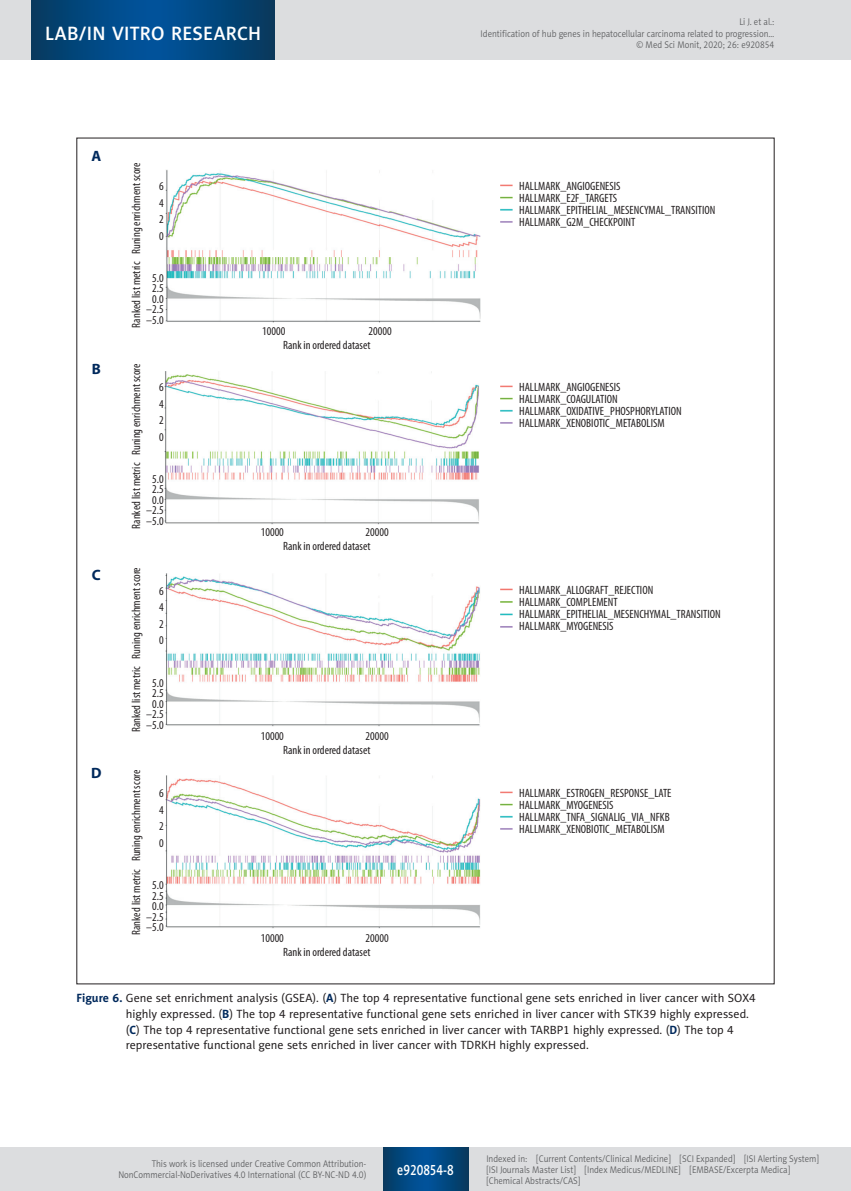
<style>
.page{position:relative;width:851px;height:1191px;background:#fff}
.page>*{position:absolute;margin:0;border:0;box-sizing:border-box;transform-origin:0 0}
.t1{font:19.5px "Naomi Sans EFN Medium";letter-spacing:.015em;color:#fff}
.t2{font:15px "Naomi Sans EFN Medium";color:#fff;scale:.8 1}
.t3{font:700 15px "Myriad Pro";color:#00295c}
.t4{font:condensed 12px/10.5px "Myriad Pro";color:#231f20}
.MSM_Rycina_tytul{font:12px/15.8px "Naomi Sans EFN";color:#231f20}
.t5{font:9.75px/11.2px "Naomi Sans EFN Light";color:#57585a;text-align:right;scale:.9 1}
.s1{font-weight:700;color:#00295c}
</style>
<div class="page">
<img style="left:165px;top:169px;width:315px;height:153px">
<img style="left:164px;top:371px;width:315px;height:153px">
<img style="left:165px;top:573px;width:315px;height:153px">
<img style="left:165px;top:775px;width:315px;height:154px">
<img style="left:500px;top:184px;width:12px;height:39px">
<img style="left:500px;top:385px;width:12px;height:39px">
<img style="left:500px;top:589px;width:12px;height:39px">
<img style="left:500px;top:791px;width:12px;height:39px">
<div style="left:0;top:1148px;width:850px;height:43px;background:#dcdddf"></div>
<svg style="left:383px;top:1147px;width:85px;height:43px;background:#02477e"></svg>
<div style="left:0;top:0;width:850px;height:60px;background:#dcdddf"></div>
<hr style="left:850px;top:0;width:1px;height:60px;background:#dcdddf">
<svg style="left:32px;top:0;width:242px;height:60px;background:#02477f"></svg>
<h1 class="t1" style="left:45px;top:22px;width:217px">LAB/IN VITRO RESEARCH</h1>
<p class="t3" style="left:91px;top:147px;width:11px">A</p>
<p class="t4" style="left:131px;top:254px;width:93px;rotate:-90deg">Runing enrichment score</p>
<p class="t4" style="left:131px;top:327px;width:67px;rotate:-90deg">Ranked list metric</p>
<p class="t4" style="left:159px;top:178px;width:6px;line-height:16.5px;text-align:justify">6<br>4<br>2<br>0</p>
<p class="t4" style="left:146px;top:272px;width:19px;text-align:center">5.0<br>2.5<br>0.0 –2.5 –5.0</p>
<p class="t4" style="left:283px;top:324px;width:89px;line-height:13.8px;text-indent:-21px">10000<br>Rank in ordered dataset</p>
<p class="t4" style="left:368px;top:326px;width:25px">20000</p>
<p class="t3" style="left:92px;top:359px;width:11px">B</p>
<p class="t4" style="left:131px;top:455px;width:93px;rotate:-90deg">Runing enrichment score</p>
<p class="t4" style="left:131px;top:528px;width:67px;rotate:-90deg">Ranked list metric</p>
<p class="t4" style="left:159px;top:379px;width:6px;line-height:16.5px;text-align:justify">6<br>4<br>2<br>0</p>
<p class="t4" style="left:146px;top:473px;width:19px;text-align:center">5.0<br>2.5<br>0.0 –2.5 –5.0</p>
<p class="t4" style="left:283px;top:525px;width:89px;line-height:13.8px;text-indent:-22px">10000<br>Rank in ordered dataset</p>
<p class="t4" style="left:365px;top:527px;width:25px">20000</p>
<p class="t3" style="left:92px;top:565px;width:10px">C</p>
<p class="t4" style="left:131px;top:659px;width:93px;rotate:-90deg">Runing enrichment score</p>
<p class="t4" style="left:131px;top:732px;width:67px;rotate:-90deg">Ranked list metric</p>
<p class="t4" style="left:159px;top:582px;width:6px;line-height:16.5px;text-align:justify">6<br>4<br>2<br>0</p>
<p class="t4" style="left:146px;top:677px;width:19px;text-align:center">5.0<br>2.5<br>0.0 –2.5 –5.0</p>
<p class="t4" style="left:283px;top:729px;width:89px;line-height:13.8px;text-indent:-22px">10000<br>Rank in ordered dataset</p>
<p class="t4" style="left:365px;top:730px;width:25px">20000</p>
<p class="t3" style="left:91px;top:763px;width:12px">D</p>
<p class="t4" style="left:131px;top:861px;width:93px;rotate:-90deg">Runing enrichment score</p>
<p class="t4" style="left:131px;top:934px;width:67px;rotate:-90deg">Ranked list metric</p>
<p class="t4" style="left:159px;top:785px;width:6px;line-height:16.5px;text-align:justify">6<br>4<br>2<br>0</p>
<p class="t4" style="left:146px;top:879px;width:19px;text-align:center">5.0<br>2.5<br>0.0 –2.5 –5.0</p>
<p class="t4" style="left:283px;top:931px;width:89px;line-height:13.8px;text-indent:-22px">10000<br>Rank in ordered dataset</p>
<p class="t4" style="left:365px;top:933px;width:25px">20000</p>
<p class="t5" style="left:480px;top:16px;width:328px">Li J. et al.:<br>Identification of hub genes in hepatocellular carcinoma related to progression… © Med Sci Monit, 2020; 26: e920854</p>
<p class="t4" style="left:519px;top:180px;width:198px;line-height:12px">HALLMARK_ANGIOGENESIS<br>HALLMARK_E2F_TARGETS<br>HALLMARK_EPITHELIAL_MESENCYMAL_TRANSITION<br>HALLMARK_G2M_CHECKPOINT</p>
<p class="t4" style="left:519px;top:381px;width:164px;line-height:12px">HALLMARK_ANGIOGENESIS<br>HALLMARK_COAGULATION<br>HALLMARK_OXIDATIVE_PHOSPHORYLATION<br>HALLMARK_XENOBIOTIC_METABOLISM</p>
<p class="t4" style="left:519px;top:584px;width:203px;line-height:12px">HALLMARK_ALLOGRAFT_REJECTION<br>HALLMARK_COMPLEMENT<br>HALLMARK_EPITHELIAL_MESENCHYMAL_TRANSITION<br>HALLMARK_MYOGENESIS</p>
<p class="t4" style="left:519px;top:787px;width:154px;line-height:12px">HALLMARK_ESTROGEN_RESPONSE_LATE<br>HALLMARK_MYOGENESIS<br>HALLMARK_TNFA_SIGNALIG_VIA_NFKB<br>HALLMARK_XENOBIOTIC_METABOLISM</p>
<p class="MSM_Rycina_tytul" style="left:126px;top:990px;width:631px;text-indent:-49px"><span class="s1">Figure 6.</span> Gene set enrichment analysis (GSEA). (<span class="s1">A</span>) The top 4 representative functional gene sets enriched in liver cancer with SOX4 highly expressed. (<span class="s1">B</span>) The top 4 representative functional gene sets enriched in liver cancer with STK39 highly expressed. (<span class="s1">C</span>) The top 4 representative functional gene sets enriched in liver cancer with TARBP1 highly expressed. (<span class="s1">D</span>) The top 4 representative functional gene sets enriched in liver cancer with TDRKH highly expressed.</p>
<p class="t5" style="left:118px;top:1158px;width:277px">This work is licensed under Creative Common Attribution-<br>NonCommercial-NoDerivatives 4.0 International (CC BY-NC-ND 4.0)</p>
<p class="t2" style="left:397px;top:1160px;width:72px">e920854-8</p>
<p class="t5" style="left:486px;top:1152px;width:371px;text-align:left">Indexed in: [Current Contents/Clinical Medicine] [SCI Expanded] [ISI Alerting System] [ISI Journals Master List] [Index Medicus/MEDLINE] [EMBASE/Excerpta Medica] [Chemical Abstracts/CAS]</p>
</div>
